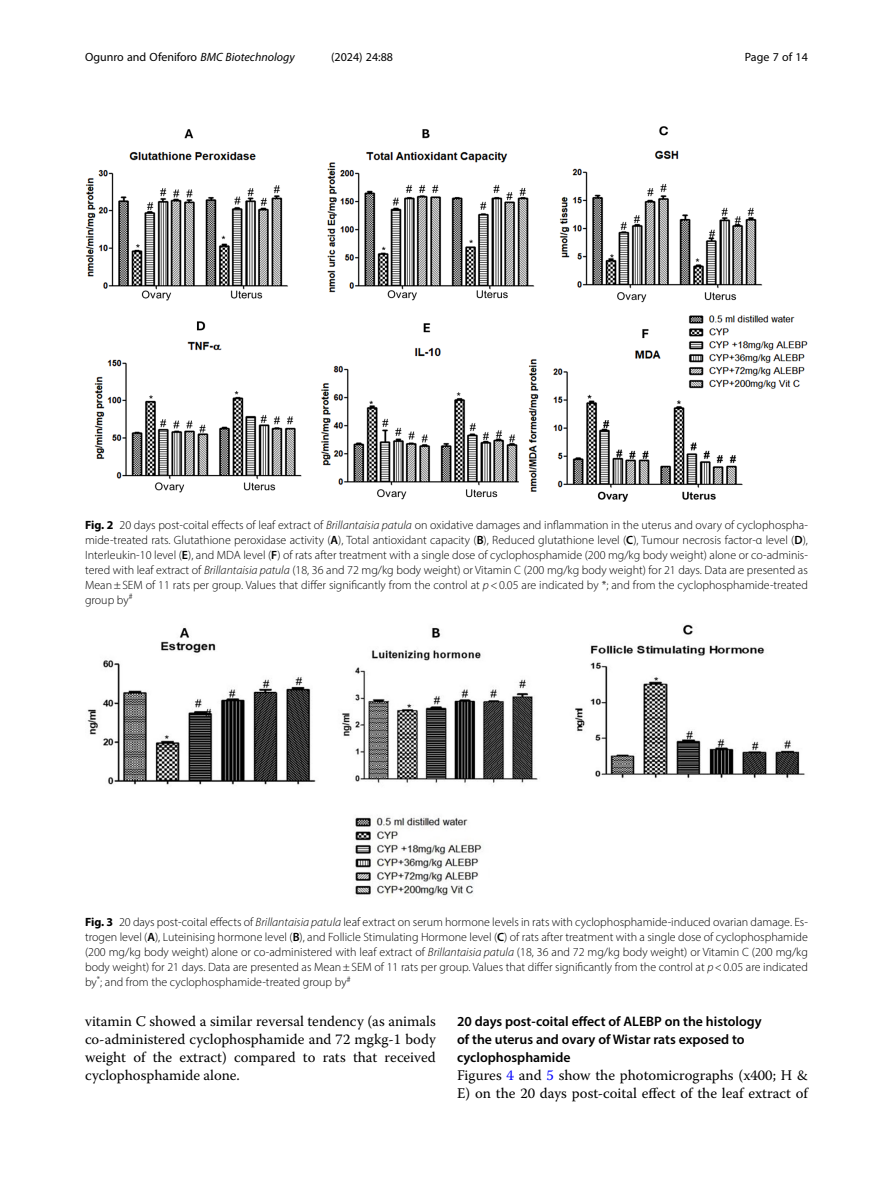
<style>
.page{position:relative;width:893px;height:1191px;background:#fff}
.page>*{position:absolute;margin:0;border:0;box-sizing:border-box;transform-origin:0 0}
.Body_Text{font:14.7px/18px "Warnock Pro";color:#000;text-align:justify}
.Head_2{font:600 13.8px/18px "Myriad Pro";color:#000}
.Figure_Caption{font:300 12px/15px "Myriad Pro";color:#000;text-align:justify}
.t1{font:12px "Myriad Pro";color:#000}
.s1{font-style:italic}
.s2{font-weight:700}
.s3{font-weight:600}
.s4{color:#00f}
</style>
<div class="page">
<img style="left:87px;top:624px;width:718px;height:273px">
<img style="left:85px;top:126px;width:723px;height:375px">
<p class="t1" style="left:85px;top:50px;width:211px">Ogunro and Ofeniforo <span class="s1">BMC Biotechnology</span></p>
<p class="t1" style="left:331px;top:50px;width:63px">(2024) 24:88</p>
<p class="t1" style="left:745px;top:50px;width:65px">Page 7 of 14</p>
<p class="Figure_Caption" style="left:85px;top:517px;width:724px"><span class="s2">Fig. 2</span> 20 days post-coital effects of leaf extract of <span class="s1">Brillantaisia patula</span> on oxidative damages and inflammation in the uterus and ovary of cyclophospha&shy;mide-treated rats. Glutathione peroxidase activity (<span class="s3">A</span>), Total antioxidant capacity (<span class="s3">B</span>), Reduced glutathione level (<span class="s3">C</span>), Tumour necrosis factor-α level (<span class="s3">D</span>), Interleukin-10 level (<span class="s3">E</span>), and MDA level (<span class="s3">F</span>) of rats after treatment with a single dose of cyclophosphamide (200 mg/kg body weight) alone or co-adminis&shy;tered with leaf extract of <span class="s1">Brillantaisia patula</span> (18, 36 and 72 mg/kg body weight) or Vitamin C (200 mg/kg body weight) for 21 days. Data are presented as Mean±SEM of 11 rats per group. Values that differ significantly from the control at <span class="s1">p</span>&lt;0.05 are indicated by *; and from the cyclophosphamide-treated group by<sup>#</sup></p>
<p class="Figure_Caption" style="left:85px;top:914px;width:724px"><span class="s2">Fig. 3</span> 20 days post-coital effects of <span class="s1">Brillantaisia patula</span> leaf extract on serum hormone levels in rats with cyclophosphamide-induced ovarian damage. Es&shy;trogen level (<span class="s3">A</span>), Luteinising hormone level (<span class="s3">B</span>), and Follicle Stimulating Hormone level (<span class="s3">C</span>) of rats after treatment with a single dose of cyclophosphamide (200 mg/kg body weight) alone or co-administered with leaf extract of <span class="s1">Brillantaisia patula</span> (18, 36 and 72 mg/kg body weight) or Vitamin C (200 mg/kg body weight) for 21 days. Data are presented as Mean±SEM of 11 rats per group. Values that differ significantly from the control at <span class="s1">p</span>&lt;0.05 are indicated by<sup>*</sup>; and from the cyclophosphamide-treated group by<sup>#</sup></p>
<p class="Body_Text" style="left:85px;top:1012px;width:352px">vitamin C showed a similar reversal tendency (as animals co-administered cyclophosphamide and 72 mgkg-1 body weight of the extract) compared to rats that received cyclophosphamide alone.</p>
<p class="Head_2" style="left:457px;top:1012px;width:306px">20 days post-coital effect of ALEBP on the histology of the uterus and ovary of Wistar rats exposed to cyclophosphamide</p>
<p class="Body_Text" style="left:457px;top:1066px;width:352px">Figures <span class="s4">4</span> and <span class="s4">5</span> show the photomicrographs (x400; H &amp;<br>E) on the 20 days post-coital effect of the leaf extract of</p>
</div>
